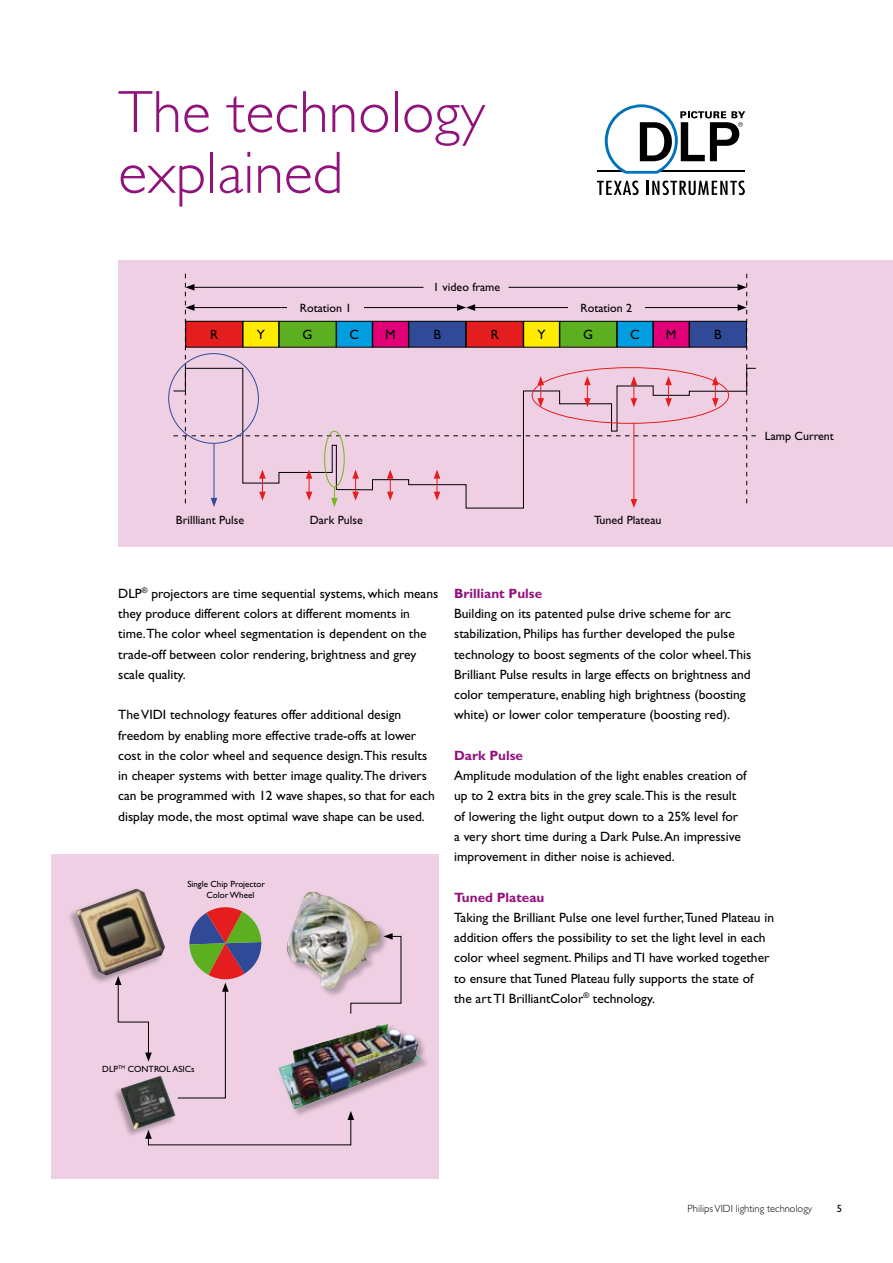
<style>
.page{position:relative;width:893px;height:1263px;background:#fff}
.page>*{position:absolute;margin:0;border:0;box-sizing:border-box;transform-origin:0 0}
.t1{font:300 60px/60.8px "Gill Sans Std";color:#91127c}
.t2{font:13.5px/20.2px "Gill Sans Std";color:#000}
.t3{font:700 13.5px "Gill Sans Std";color:#91127c}
.t4{font:12px "Gill Sans Std";color:#000}
.t5{font:300 10.5px "Gill Sans Std";color:#000}
.t6{font:9px/10.5px "Gill Sans Std";color:#000}
</style>
<div class="page">
<div style="left:51px;top:854px;width:388px;height:324px;background:#efcfe3"></div>
<div style="left:118px;top:260px;width:775px;height:286px;background:#efcfe3"></div>
<svg style="left:173px;top:274px;width:583px;height:234px"></svg>
<div style="left:67px;top:888px;width:99px;height:97px;background:#000;opacity:.3"></div>
<img style="left:76px;top:888px;width:89px;height:88px">
<div style="left:111px;top:1075px;width:65px;height:64px;background:#000;opacity:.3"></div>
<img style="left:121px;top:1075px;width:55px;height:54px">
<div style="left:278px;top:1023px;width:151px;height:95px;background:#000;opacity:.3"></div>
<img style="left:278px;top:1023px;width:144px;height:86px">
<div style="left:286px;top:890px;width:104px;height:108px;background:#000;opacity:.25"></div>
<img style="left:286px;top:891px;width:94px;height:98px">
<svg style="left:115px;top:976px;width:37px;height:86px"></svg>
<svg style="left:145px;top:1111px;width:209px;height:34px"></svg>
<svg style="left:350px;top:933px;width:51px;height:81px"></svg>
<svg style="left:177px;top:907px;width:85px;height:191px"></svg>
<svg style="left:597px;top:181px;width:42px;height:14px"></svg>
<svg style="left:647px;top:181px;width:98px;height:14px"></svg>
<svg style="left:597px;top:104px;width:148px;height:70px"></svg>
<h1 class="t1" style="left:118px;top:82px;width:368px">The technology explained</h1>
<p class="t4" style="left:433px;top:280px;width:68px">1 video frame</p>
<p class="t4" style="left:300px;top:301px;width:53px">Rotation 1</p>
<p class="t4" style="left:581px;top:301px;width:52px">Rotation 2</p>
<p class="t2" style="left:210px;top:324px;width:10px">R</p>
<p class="t2" style="left:257px;top:324px;width:10px">Y</p>
<p class="t2" style="left:303px;top:324px;width:11px">G</p>
<p class="t2" style="left:350px;top:324px;width:11px">C</p>
<p class="t2" style="left:385px;top:324px;width:12px">M</p>
<p class="t2" style="left:434px;top:324px;width:9px">B</p>
<p class="t2" style="left:491px;top:324px;width:10px">R</p>
<p class="t2" style="left:537px;top:324px;width:10px">Y</p>
<p class="t2" style="left:583px;top:324px;width:11px">G</p>
<p class="t2" style="left:630px;top:324px;width:11px">C</p>
<p class="t2" style="left:666px;top:324px;width:12px">M</p>
<p class="t2" style="left:714px;top:324px;width:9px">B</p>
<p class="t4" style="left:176px;top:513px;width:70px">Brillliant Pulse</p>
<p class="t4" style="left:310px;top:513px;width:55px">Dark Pulse</p>
<p class="t4" style="left:594px;top:513px;width:69px">Tuned Plateau</p>
<p class="t4" style="left:765px;top:429px;width:70px">Lamp Current</p>
<p class="t2" style="left:118px;top:583px;width:322px">DLP<sup>®</sup> projectors are time sequential systems, which means they produce different colors at different moments in time.The color wheel segmentation is dependent on the trade-off between color rendering, brightness and grey scale quality.</p>
<p class="t2" style="left:118px;top:705px;width:318px">The VIDI technology features offer additional design freedom by enabling more effective trade-offs at lower cost in the color wheel and sequence design.This results in cheaper systems with better image quality.The drivers can be programmed with 12 wave shapes, so that for each display mode, the most optimal wave shape can be used.</p>
<p class="t6" style="left:207px;top:879px;width:60px;text-indent:-19px">Single Chip Projector<br>Color Wheel</p>
<p class="t3" style="left:454px;top:585px;width:89px">Brilliant Pulse</p>
<p class="t2" style="left:454px;top:603px;width:299px">Building on its patented pulse drive scheme for arc stabilization, Philips has further developed the pulse technology to boost segments of the color wheel.This Brilliant Pulse results in large effects on brightness and color temperature, enabling high brightness (boosting white) or lower color temperature (boosting red).</p>
<p class="t3" style="left:454px;top:747px;width:70px">Dark Pulse</p>
<p class="t2" style="left:454px;top:765px;width:294px">Amplitude modulation of the light enables creation of up to 2 extra bits in the grey scale.This is the result of lowering the light output down to a 25% level for a very short time during a Dark Pulse. An impressive improvement in dither noise is achieved.</p>
<p class="t3" style="left:454px;top:889px;width:92px">Tuned Plateau</p>
<p class="t2" style="left:454px;top:907px;width:321px">Taking the Brilliant Pulse one level further,Tuned Plateau in addition offers the possibility to set the light level in each color wheel segment. Philips and TI have worked together to ensure that Tuned Plateau fully supports the state of the art TI BrilliantColor<sup>®</sup> technology.</p>
<p class="t6" style="left:102px;top:1064px;width:94px">DLP<sup>TM</sup> CONTROL ASICs</p>
<p class="t5" style="left:688px;top:1203px;width:126px">Philips VIDI lighting technology</p>
</div>
